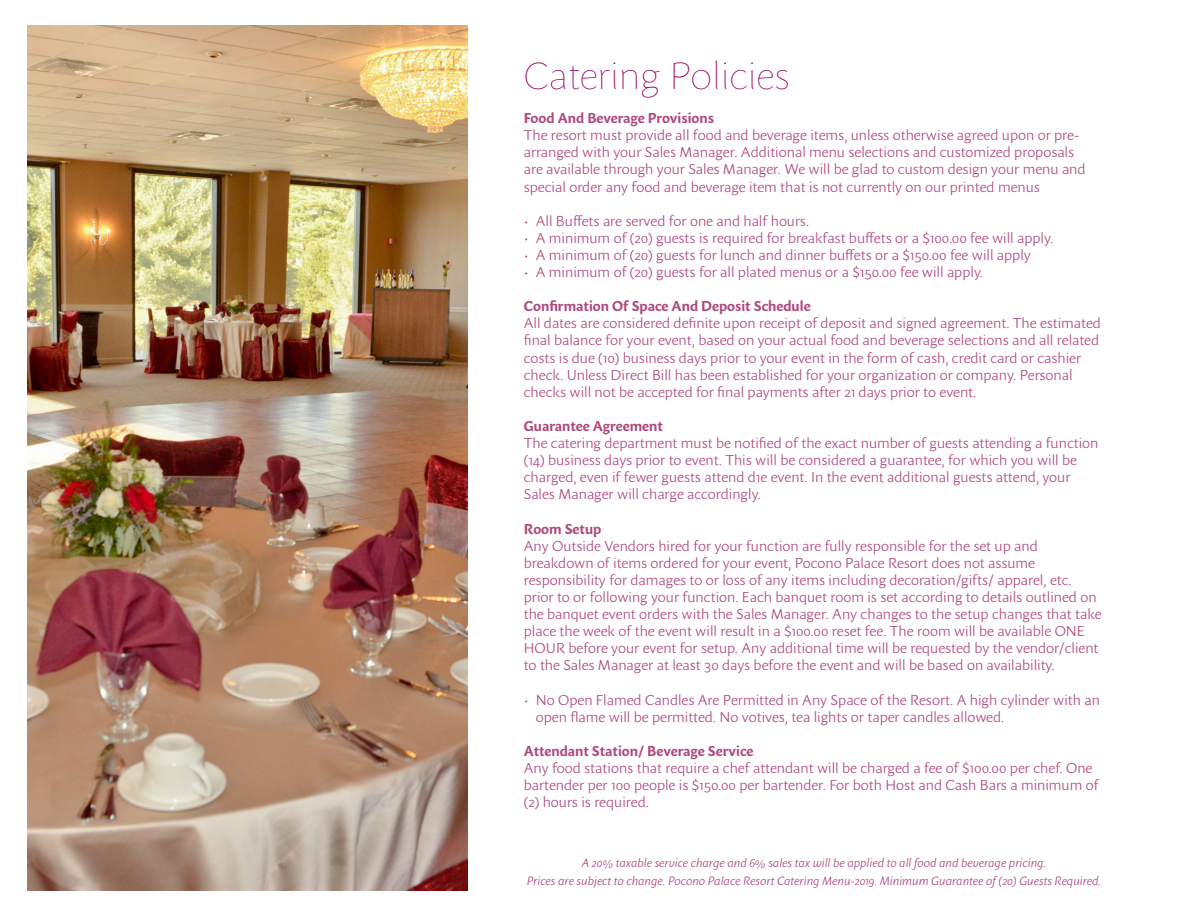
<style>
.page{position:relative;width:1188px;height:918px;background:#fff}
.page>*{position:absolute;margin:0;border:0;box-sizing:border-box;transform-origin:0 0}
.t1{font:100 37.5px "Sharik Sans";color:#97015e}
.t2{font:300 14.25px/17.1px "Sharik Sans";color:#ad497d}
.t3{font:700 14.25px "Sharik Sans";color:#ad497d}
.t4{font:italic 300 12px "Sharik Sans";color:#ad497d}
</style>
<div class="page">
<img style="left:27px;top:26px;width:440px;height:865px">
<p class="t1" style="left:524px;top:51px;width:268px">Catering Policies</p>
<p class="t3" style="left:524px;top:108px;width:192px">Food And Beverage Provisions</p>
<p class="t2" style="left:524px;top:126px;width:563px">The resort must provide all food and beverage items, unless otherwise agreed upon or pre&shy;arranged with your Sales Manager. Additional menu selections and customized proposals are available through your Sales Manager. We will be glad to custom design your menu and special order any food and beverage item that is not currently on our printed menus</p>
<p class="t2" style="left:524px;top:212px;width:287px">• All Buffets are served for one and half hours.</p>
<p class="t2" style="left:524px;top:229px;width:531px">• A minimum of (20) guests is required for breakfast buffets or a $100.00 fee will apply.</p>
<p class="t2" style="left:524px;top:246px;width:509px">• A minimum of (20) guests for lunch and dinner buffets or a $150.00 fee will apply</p>
<p class="t2" style="left:524px;top:263px;width:461px">• A minimum of (20) guests for all plated menus or a $150.00 fee will apply.</p>
<p class="t3" style="left:524px;top:296px;width:288px">Confirmation Of Space And Deposit Schedule</p>
<p class="t2" style="left:524px;top:315px;width:579px">All dates are considered definite upon receipt of deposit and signed agreement. The estimated final balance for your event, based on your actual food and beverage selections and all related costs is due (10) business days prior to your event in the form of cash, credit card or cashier check. Unless Direct Bill has been established for your organization or company. Personal checks will not be accepted for final payments after 21 days prior to event.</p>
<p class="t3" style="left:524px;top:416px;width:141px">Guarantee Agreement</p>
<p class="t2" style="left:524px;top:434px;width:576px">The catering department must be notified of the exact number of guests attending a function (14) business days prior to event. This will be considered a guarantee, for which you will be charged, even if fewer guests attend d1e event. In the event additional guests attend, your Sales Manager will charge accordingly.</p>
<p class="t3" style="left:524px;top:518px;width:79px">Room Setup</p>
<p class="t2" style="left:524px;top:537px;width:579px">Any Outside Vendors hired for your function are fully responsible for the set up and breakdown of items ordered for your event, Pocono Palace Resort does not assume responsibility for damages to or loss of any items including decoration/gifts/ apparel, etc. prior to or following your function. Each banquet room is set according to details outlined on the banquet event orders with the Sales Manager. Any changes to the setup changes that take place the week of the event will result in a $100.00 reset fee. The room will be available ONE HOUR before your event for setup. Any additional time will be requested by the vendor/client to the Sales Manager at least 30 days before the event and will be based on availability.</p>
<p class="t2" style="left:536px;top:691px;width:566px;text-indent:-12px">• No Open Flamed Candles Are Permitted in Any Space of the Resort. A high cylinder with an open flame will be permitted. No votives, tea lights or taper candles allowed.</p>
<p class="t3" style="left:524px;top:741px;width:231px">Attendant Station/ Beverage Service</p>
<p class="t2" style="left:524px;top:759px;width:576px">Any food stations that require a chef attendant will be charged a fee of $100.00 per chef. One bartender per 100 people is $150.00 per bartender. For both Host and Cash Bars a minimum of (2) hours is required.</p>
<p class="t4" style="left:582px;top:855px;width:466px">A 20% taxable service charge and 6% sales tax will be applied to all food and beverage pricing.</p>
<p class="t4" style="left:527px;top:872px;width:576px">Prices are subject to change. Pocono Palace Resort Catering Menu-2019. Minimum Guarantee of (20) Guests Required.</p>
</div>
